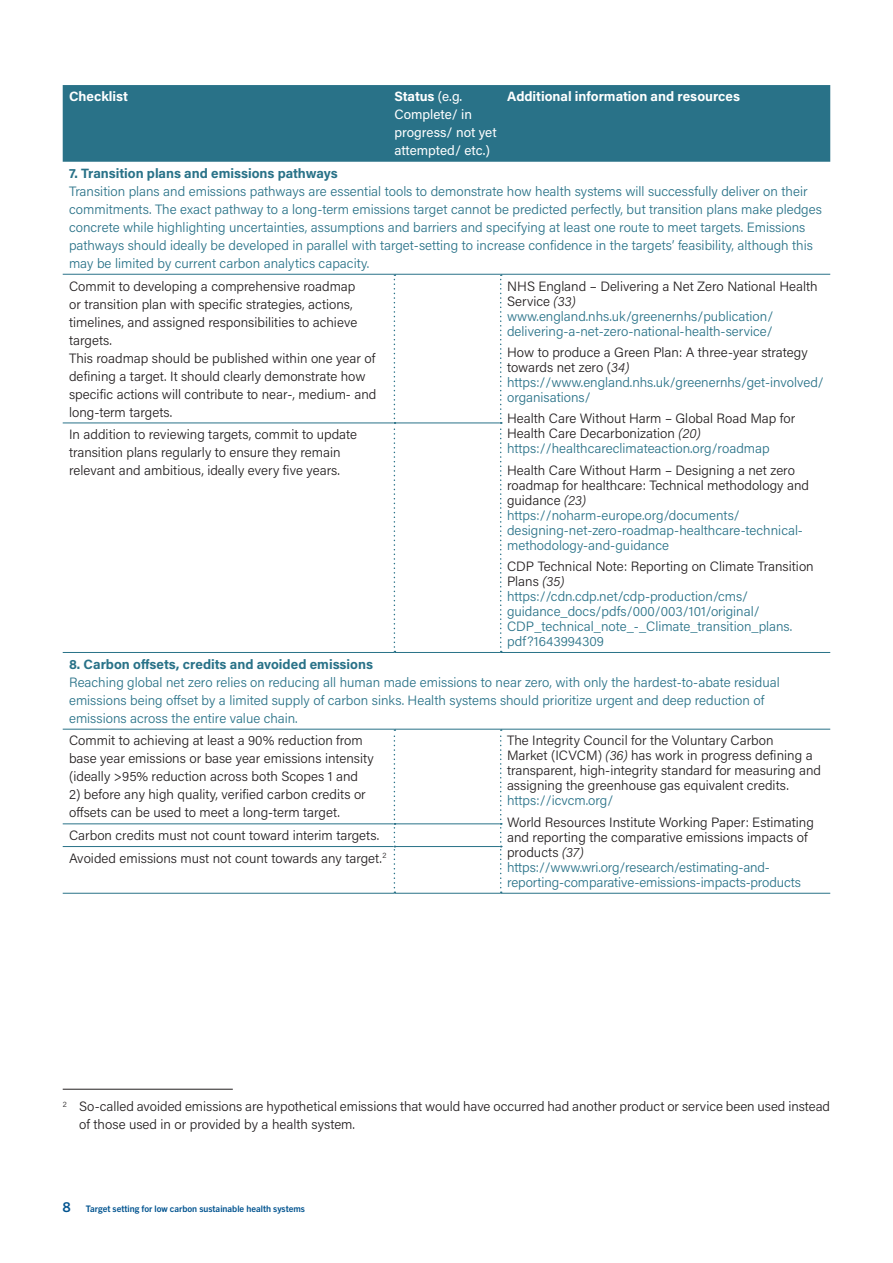
<style>
.page{position:relative;width:893px;height:1263px;background:#fff}
.page>*{position:absolute;margin:0;border:0;box-sizing:border-box;transform-origin:0 0}
.Table-body{font:300 13.5px/15px "Acumin Pro";color:#297288}
.Table-body-2{font:300 13.5px/18px "Acumin Pro";color:#231f20}
.Footnote{font:300 13.5px/18px "Acumin Pro";color:#231f20}
.Table-body-3{font:700 13.5px "Acumin Pro";color:#297288}
.Table-body-4{font:13.5px/18px "Acumin Pro";color:#fff}
.Table-body-5{font:700 13.5px "Acumin Pro";color:#fff}
.t1{font:700 9px "Trade Gothic Next LT Pro";color:#01538f}
.s1{font-weight:700}
.s2{color:#231f20}
.s3{font-style:italic;color:#231f20}
.s4{font-style:italic}
.s5{color:#297288}
.s6{font-size:13.5px}
</style>
<div class="page">
<div style="left:63px;top:85px;width:767px;height:77px;background:#297288"></div>
<hr style="left:63px;top:274px;width:331px;height:1px;background:#297288">
<hr style="left:394px;top:274px;width:107px;height:1px;background:#297288">
<hr style="left:501px;top:274px;width:329px;height:1px;background:#297288">
<hr style="left:63px;top:423px;width:331px;height:1px;background:#297288">
<hr style="left:395px;top:423px;width:105px;height:1px;background:#297288">
<hr style="left:63px;top:652px;width:331px;height:1px;background:#297288">
<hr style="left:394px;top:652px;width:107px;height:1px;background:#297288">
<hr style="left:501px;top:652px;width:329px;height:1px;background:#297288">
<hr style="left:63px;top:729px;width:331px;height:1px;background:#297288">
<hr style="left:394px;top:729px;width:107px;height:1px;background:#297288">
<hr style="left:501px;top:729px;width:329px;height:1px;background:#297288">
<hr style="left:63px;top:824px;width:331px;height:1px;background:#297288">
<hr style="left:395px;top:824px;width:105px;height:1px;background:#297288">
<hr style="left:63px;top:846px;width:331px;height:1px;background:#297288">
<hr style="left:395px;top:846px;width:105px;height:1px;background:#297288">
<hr style="left:63px;top:893px;width:331px;height:1px;background:#297288">
<hr style="left:394px;top:893px;width:107px;height:1px;background:#297288">
<hr style="left:501px;top:893px;width:329px;height:1px;background:#297288">
<svg style="left:394px;top:274px;width:1px;height:378px"></svg>
<svg style="left:500px;top:274px;width:2px;height:378px"></svg>
<svg style="left:394px;top:729px;width:1px;height:164px"></svg>
<svg style="left:500px;top:729px;width:2px;height:164px"></svg>
<hr style="left:63px;top:1089px;width:170px;height:1px;background:#231f20">
<p class="Table-body-5" style="left:69px;top:87px;width:60px">Checklist</p>
<p class="Table-body-4" style="left:394px;top:87px;width:104px"><span class="s1">Status</span> (e.g.<br>Complete/ in progress/ not yet attempted/ etc.)</p>
<p class="Table-body-5" style="left:507px;top:87px;width:234px">Additional information and resources</p>
<p class="Table-body-3" style="left:69px;top:164px;width:270px">7. Transition plans and emissions pathways</p>
<p class="Table-body" style="left:69px;top:182px;width:754px;line-height:18px">Transition plans and emissions pathways are essential tools to demonstrate how health systems will successfully deliver on their commitments. The exact pathway to a long-term emissions target cannot be predicted perfectly, but transition plans make pledges concrete while highlighting uncertainties, assumptions and barriers and specifying at least one route to meet targets. Emissions pathways should ideally be developed in parallel with target-setting to increase confidence in the targets’ feasibility, although this may be limited by current carbon analytics capacity.</p>
<p class="Table-body-2" style="left:69px;top:276px;width:290px">Commit to developing a comprehensive roadmap or transition plan with specific strategies, actions, timelines, and assigned responsibilities to achieve targets.</p>
<p class="Table-body-2" style="left:69px;top:348px;width:309px">This roadmap should be published within one year of defining a target. It should clearly demonstrate how specific actions will contribute to near-, medium- and long-term targets.</p>
<p class="Table-body" style="left:507px;top:278px;width:312px"><span class="s2">NHS England – Delivering a Net Zero National Health Service</span> <span class="s3">(33) </span>www.england.nhs.uk/greenernhs/publication/ delivering-a-net-zero-national-health-service/</p>
<p class="Table-body-2" style="left:507px;top:344px;width:302px;line-height:15px">How to produce a Green Plan: A three-year strategy towards net zero (<span class="s4">34)</span></p>
<p class="Table-body" style="left:507px;top:374px;width:318px">https://www.england.nhs.uk/greenernhs/get-involved/ organisations/</p>
<p class="Table-body-2" style="left:507px;top:411px;width:290px;line-height:15px">Health Care Without Harm – Global Road Map for<br>Health Care Decarbonization <span class="s4">(20) </span><span class="s5">https://healthcareclimateaction.org/roadmap</span></p>
<p class="Table-body" style="left:507px;top:462px;width:303px"><span class="s2">Health Care Without Harm – Designing a net zero roadmap for healthcare: Technical methodology and guidance</span> <span class="s3">(23) </span>https://noharm-europe.org/documents/ designing-net-zero-roadmap-healthcare-technical&shy;methodology-and-guidance</p>
<p class="Table-body" style="left:507px;top:558px;width:308px"><span class="s2">CDP Technical Note: Reporting on Climate Transition Plans</span> <span class="s3">(35)<br></span>https://cdn.cdp.net/cdp-production/cms/ guidance_docs/pdfs/000/003/101/original/ CDP_technical_note_-_Climate_transition_plans. pdf?1643994309</p>
<p class="Table-body-2" style="left:69px;top:425px;width:289px">In addition to reviewing targets, commit to update transition plans regularly to ensure they remain relevant and ambitious, ideally every five years.</p>
<p class="Table-body-3" style="left:69px;top:654px;width:305px">8. Carbon offsets, credits and avoided emissions</p>
<p class="Table-body" style="left:69px;top:672px;width:712px;line-height:18px">Reaching global net zero relies on reducing all human made emissions to near zero, with only the hardest-to-abate residual emissions being offset by a limited supply of carbon sinks. Health systems should prioritize urgent and deep reduction of emissions across the entire value chain.</p>
<p class="Table-body-2" style="left:69px;top:731px;width:306px">Commit to achieving at least a 90% reduction from base year emissions or base year emissions intensity (ideally &gt;95% reduction across both Scopes 1 and</p>
<p class="Table-body-2" style="left:69px;top:785px;width:298px">2) before any high quality, verified carbon credits or offsets can be used to meet a long-term target.</p>
<p class="Table-body-2" style="left:507px;top:733px;width:316px;line-height:15px">The Integrity Council for the Voluntary Carbon<br>Market (ICVCM) <span class="s4">(36)</span> has work in progress defining a transparent, high‑integrity standard for measuring and assigning the greenhouse gas equivalent credits. <span class="s5">https://icvcm.org/</span></p>
<p class="Table-body-2" style="left:507px;top:814px;width:308px;line-height:15px">World Resources Institute Working Paper: Estimating and reporting the comparative emissions impacts of products <span class="s4">(37) </span><span class="s5">https://www.wri.org/research/estimating-and&shy;reporting-comparative-emissions-impacts-products</span></p>
<p class="Table-body-2" style="left:69px;top:826px;width:312px">Carbon credits must not count toward interim targets.</p>
<p class="Table-body-2" style="left:69px;top:848px;width:319px">Avoided emissions must not count towards any target.<sup>2</sup></p>
<p class="Footnote" style="left:79px;top:1097px;width:752px;text-indent:-16px"><sup>2</sup> So-called avoided emissions are hypothetical emissions that would have occurred had another product or service been used instead of those used in or provided by a health system.</p>
<p class="t1" style="left:63px;top:1202px;width:244px"><span class="s6">8</span> Target setting for low carbon sustainable health systems</p>
</div>
